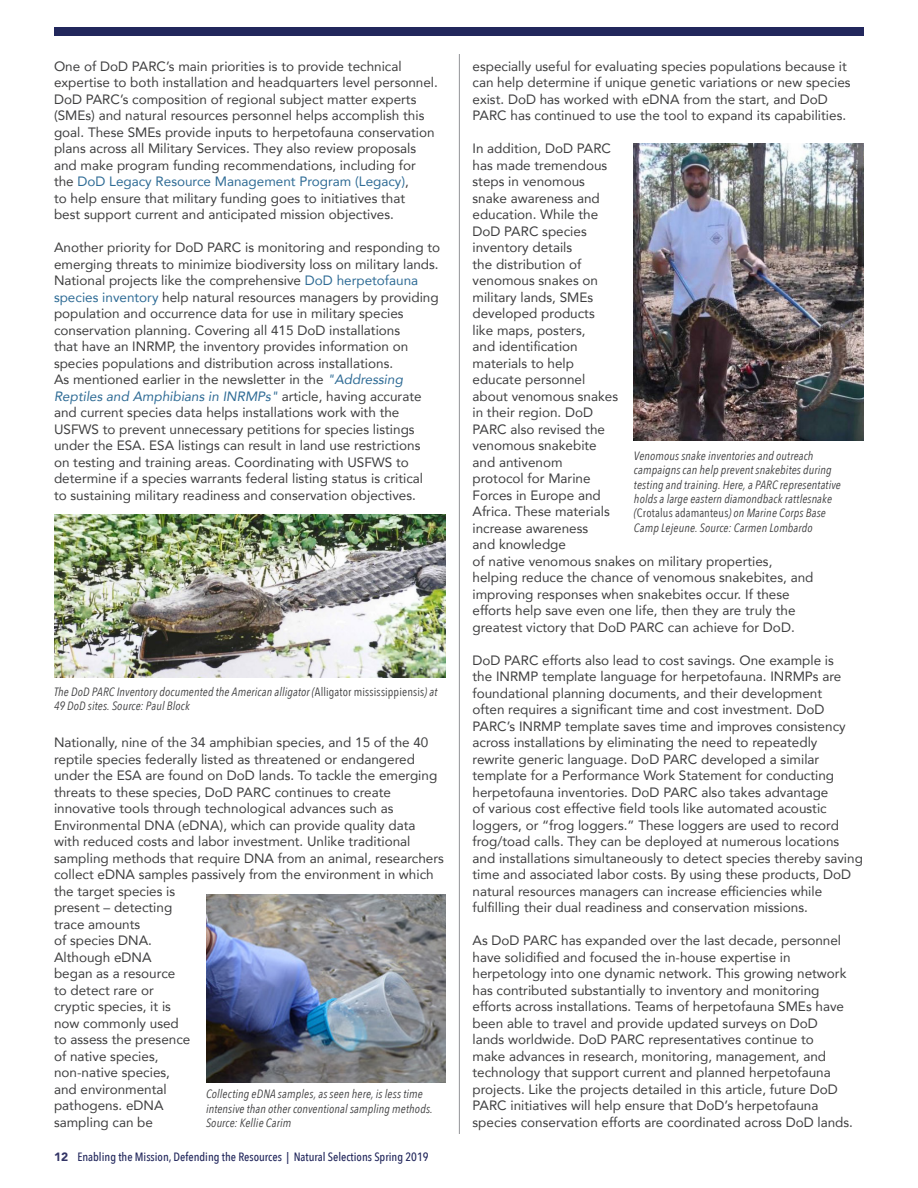
<style>
.page{position:relative;width:918px;height:1188px;background:#fff}
.page>*{position:absolute;margin:0;border:0;box-sizing:border-box;transform-origin:0 0}
._03_Body{font:13.5px/16.5px "Avenir";color:#3e3e3f}
._07_Caption{font:italic 12px/14.4px "Avenir Next Condensed";letter-spacing:.01em;color:#3e3e3f}
.t1{font:500 12px "Avenir Next Condensed";color:#22275c}
.s1{color:#2e6b95}
.s2{font-style:italic;color:#2e6b95}
.s3{font-style:normal}
.s4{font-family:"Avenir";font-weight:900;color:#333566}
</style>
<div class="page">
<div style="left:54px;top:27px;width:810px;height:9px;background:#22275c"></div>
<img style="left:54px;top:514px;width:392px;height:163px">
<img style="left:206px;top:894px;width:240px;height:188px">
<img style="left:634px;top:144px;width:230px;height:297px">
<hr style="left:459px;top:54px;width:1px;height:1080px;background:#939598">
<p class="_03_Body" style="left:54px;top:57px;width:385px">One of DoD PARC’s main priorities is to provide technical expertise to both installation and headquarters level personnel.<br>DoD PARC’s composition of regional subject matter experts (SMEs) and natural resources personnel helps accomplish this goal. These SMEs provide inputs to herpetofauna conservation plans across all Military Services. They also review proposals and make program funding recommendations, including for the <span class="s1">DoD Legacy Resource Management Program (Legacy)</span>,<br>to help ensure that military funding goes to initiatives that<br>best support current and anticipated mission objectives.</p>
<p class="_03_Body" style="left:54px;top:239px;width:388px">Another priority for DoD PARC is monitoring and responding to emerging threats to minimize biodiversity loss on military lands.<br>National projects like the comprehensive <span class="s1">DoD herpetofauna species inventory</span> help natural resources managers by providing population and occurrence data for use in military species conservation planning. Covering all 415 DoD installations<br>that have an INRMP, the inventory provides information on species populations and distribution across installations.<br>As mentioned earlier in the newsletter in the <span class="s2">"Addressing Reptiles and Amphibians in INRMPs"</span> article, having accurate and current species data helps installations work with the USFWS to prevent unnecessary petitions for species listings under the ESA. ESA listings can result in land use restrictions<br>on testing and training areas. Coordinating with USFWS to determine if a species warrants federal listing status is critical<br>to sustaining military readiness and conservation objectives.</p>
<p class="_07_Caption" style="left:54px;top:685px;width:385px">The DoD PARC Inventory documented the American alligator (<span class="s3">Alligator mississippiensis</span>) at<br>49 DoD sites. Source: Paul Block</p>
<p class="_03_Body" style="left:54px;top:734px;width:391px">Nationally, nine of the 34 amphibian species, and 15 of the 40 reptile species federally listed as threatened or endangered under the ESA are found on DoD lands. To tackle the emerging threats to these species, DoD PARC continues to create innovative tools through technological advances such as Environmental DNA (eDNA), which can provide quality data with reduced costs and labor investment. Unlike traditional sampling methods that require DNA from an animal, researchers collect eDNA samples passively from the environment in which the target species is<br>present – detecting<br>trace amounts<br>of species DNA.<br>Although eDNA<br>began as a resource<br>to detect rare or<br>cryptic species, it is<br>now commonly used<br>to assess the presence<br>of native species,<br>non-native species,<br>and environmental<br>pathogens. eDNA<br>sampling can be</p>
<p class="_07_Caption" style="left:206px;top:1087px;width:228px">Collecting eDNA samples, as seen here, is less time intensive than other conventional sampling methods.<br>Source: Kellie Carim</p>
<p class="t1" style="left:54px;top:1150px;width:376px"><span class="s4">12</span> Enabling the Mission, Defending the Resources | Natural Selections Spring 2019</p>
<p class="_03_Body" style="left:472px;top:57px;width:380px">especially useful for evaluating species populations because it can help determine if unique genetic variations or new species exist. DoD has worked with eDNA from the start, and DoD PARC has continued to use the tool to expand its capabilities.</p>
<p class="_03_Body" style="left:472px;top:140px;width:342px">In addition, DoD PARC<br>has made tremendous<br>steps in venomous<br>snake awareness and<br>education. While the<br>DoD PARC species<br>inventory details<br>the distribution of<br>venomous snakes on<br>military lands, SMEs<br>developed products<br>like maps, posters,<br>and identification<br>materials to help<br>educate personnel<br>about venomous snakes<br>in their region. DoD<br>PARC also revised the<br>venomous snakebite<br>and antivenom<br>protocol for Marine<br>Forces in Europe and<br>Africa. These materials<br>increase awareness<br>and knowledge<br>of native venomous snakes on military properties, helping reduce the chance of venomous snakebites, and improving responses when snakebites occur. If these efforts help save even one life, then they are truly the greatest victory that DoD PARC can achieve for DoD.</p>
<p class="_03_Body" style="left:472px;top:651px;width:392px">DoD PARC efforts also lead to cost savings. One example is<br>the INRMP template language for herpetofauna. INRMPs are foundational planning documents, and their development<br>often requires a significant time and cost investment. DoD PARC’s INRMP template saves time and improves consistency across installations by eliminating the need to repeatedly rewrite generic language. DoD PARC developed a similar template for a Performance Work Statement for conducting herpetofauna inventories. DoD PARC also takes advantage<br>of various cost effective field tools like automated acoustic loggers, or “frog loggers.” These loggers are used to record frog/toad calls. They can be deployed at numerous locations and installations simultaneously to detect species thereby saving time and associated labor costs. By using these products, DoD natural resources managers can increase efficiencies while fulfilling their dual readiness and conservation missions.</p>
<p class="_03_Body" style="left:472px;top:932px;width:382px">As DoD PARC has expanded over the last decade, personnel have solidified and focused the in-house expertise in herpetology into one dynamic network. This growing network has contributed substantially to inventory and monitoring efforts across installations. Teams of herpetofauna SMEs have been able to travel and provide updated surveys on DoD lands worldwide. DoD PARC representatives continue to<br>make advances in research, monitoring, management, and technology that support current and planned herpetofauna projects. Like the projects detailed in this article, future DoD PARC initiatives will help ensure that DoD’s herpetofauna species conservation efforts are coordinated across DoD lands.</p>
<p class="_07_Caption" style="left:634px;top:448px;width:209px">Venomous snake inventories and outreach campaigns can help prevent snakebites during testing and training. Here, a PARC representative holds a large eastern diamondback rattlesnake (<span class="s3">Crotalus adamanteus</span>) on Marine Corps Base Camp Lejeune. Source: Carmen Lombardo</p>
</div>
